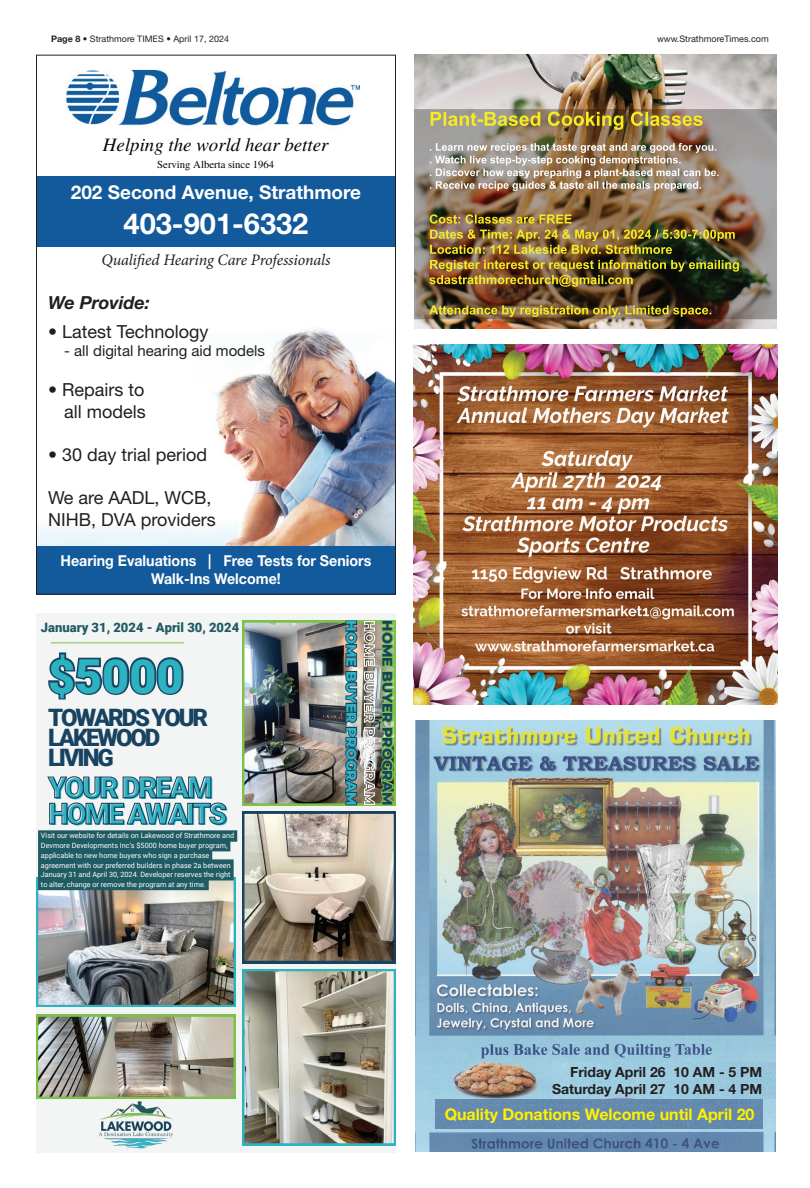
<style>
.page{position:relative;width:810px;height:1188px;background:#fff}
.page>*{position:absolute;margin:0;border:0;box-sizing:border-box;transform-origin:0 0}
.t1{font:900 46.8px "Roboto";color:#2db2c2}
.t2{font:900 29px/26.2px "Roboto";letter-spacing:-.07em;color:#2db2c2}
.t3{font:700 29px "Helvetica Neue LT Std";color:#fff}
.t4{font:900 24px/20.2px "Roboto";letter-spacing:-.09em;color:#174360}
.t5{font:700 19px "Helvetica Neue LT Std";color:#fff}
.t6{font:italic 18.9px "Te X Gyre Termes";color:#050504}
.t7{font:18px/21.6px "Helvetica Neue LT Std";color:#231f20;text-align:right}
.t8{font:italic 700 18px "Helvetica Neue LT Std";color:#231f20}
.t9{font:700 16px "Helvetica Neue LT Std";color:#fff101}
.t10{font:italic 16px "Minion Pro";letter-spacing:-.01em;color:#231f20}
.t11{font:700 15px/18px "Helvetica Neue LT Std";color:#fff;text-align:center;scale:.95 1}
.t12{font:15px "Helvetica Neue LT Std";color:#231f20}
.t13{font:800 14.1px "Montserrat";color:#2db2c2}
.t14{font:800 14.1px "Montserrat";color:#174360}
.t15{font:700 14px/16.8px "Helvetica Neue LT Std";color:#231f20;text-align:right}
.t16{font:700 14px "Open Sans";color:#fff}
.t17{font:900 13px "Roboto";color:#1f5b62}
.t18{font:10.7px "Te X Gyre Termes";color:#050504}
.t19{font:italic 700 10.4px "Open Sans";color:#040503}
.t20{font:700 10.1px "Open Sans";color:#fff}
.t21{font:9px "Helvetica Neue LT Std";color:#231f20}
.t22{font:7.3px/9.7px "Roboto";color:#fff}
.s1{font-weight:700}
</style>
<div class="page">
<img style="left:414px;top:344px;width:363px;height:360px">
<img style="left:415px;top:720px;width:360px;height:432px">
<img style="left:554px;top:1062px;width:221px;height:37px">
<img style="left:435px;top:1100px;width:327px;height:29px">
<img style="left:38px;top:336px;width:356px;height:210px">
<img style="left:66px;top:69px;width:294px;height:57px">
<div style="left:36px;top:176px;width:360px;height:71px;background:#125a9c"></div>
<div style="left:36px;top:546px;width:360px;height:49px;background:#125a9c"></div>
<div style="left:36px;top:613px;width:360px;height:540px;background:#f3f4f4"></div>
<img style="left:113px;top:1145px;width:41px;height:4px">
<img style="left:36px;top:620px;width:360px;height:525px">
<img style="left:414px;top:54px;width:362px;height:274px">
<img style="left:431px;top:112px;width:217px;height:14px">
<img style="left:436px;top:143px;width:170px;height:8px">
<img style="left:622px;top:143px;width:85px;height:8px">
<img style="left:435px;top:156px;width:170px;height:8px">
<img style="left:640px;top:156px;width:38px;height:7px">
<img style="left:436px;top:168px;width:179px;height:10px">
<img style="left:616px;top:168px;width:100px;height:8px">
<img style="left:436px;top:181px;width:169px;height:8px">
<img style="left:606px;top:181px;width:92px;height:10px">
<img style="left:430px;top:214px;width:142px;height:10px">
<img style="left:468px;top:229px;width:190px;height:10px">
<img style="left:674px;top:230px;width:58px;height:9px">
<img style="left:490px;top:245px;width:123px;height:9px">
<img style="left:635px;top:245px;width:37px;height:9px">
<img style="left:430px;top:260px;width:196px;height:9px">
<img style="left:644px;top:260px;width:95px;height:12px">
<img style="left:437px;top:275px;width:166px;height:12px">
<img style="left:429px;top:305px;width:203px;height:10px">
<img style="left:633px;top:305px;width:75px;height:12px">
<p class="t21" style="left:51px;top:34px;width:180px"><span class="s1">Page 8</span> • Strathmore TIMES • April 17, 2024</p>
<p class="t21" style="left:657px;top:34px;width:113px">www.StrathmoreTimes.com</p>
<h3 class="t6" style="left:103px;top:130px;width:227px">Helping the world hear better</h3>
<h3 class="t18" style="left:157px;top:157px;width:118px">Serving Alberta since 1964</h3>
<h3 class="t16" style="left:154px;top:182px;width:135px">ATHABASCA CLINIC</h3>
<h3 class="t20" style="left:139px;top:215px;width:165px">Call to inquire at: 1-866-526-8663</h3>
<h3 class="t19" style="left:187px;top:246px;width:59px">We Provide:</h3>
<h3 class="t5" style="left:71px;top:181px;width:292px">202 Second Avenue, Strathmore</h3>
<h2 class="t3" style="left:124px;top:206px;width:186px">403-901-6332</h2>
<h3 class="t10" style="left:101px;top:249px;width:231px">Qualified Hearing Care Professionals</h3>
<h3 class="t8" style="left:48px;top:291px;width:103px">We Provide:</h3>
<h3 class="t7" style="left:48px;top:321px;width:162px">• Latest Technology</h3>
<h3 class="t12" style="left:64px;top:342px;width:202px">- all digital hearing aid models</h3>
<h3 class="t7" style="left:48px;top:379px;width:99px">• Repairs to all models</h3>
<h3 class="t7" style="left:48px;top:443px;width:161px">• 30 day trial period</h3>
<h3 class="t7" style="left:48px;top:487px;width:169px;text-align:left">We are AADL, WCB,<br>NIHB, DVA providers</h3>
<h3 class="t11" style="left:61px;top:551px;width:329px">Hearing Evaluations | Free Tests for Seniors<br>Walk-Ins Welcome!</h3>
<h3 class="t17" style="left:41px;top:618px;width:200px">January 31, 2024 - April 30, 2024</h3>
<h1 class="t1" style="left:48px;top:643px;width:137px">$5000</h1>
<h3 class="t4" style="left:48px;top:706px;width:162px">TOWARDS YOUR<br>LAKEWOOD<br>LIVING</h3>
<h2 class="t2" style="left:49px;top:775px;width:180px">YOUR DREAM<br>HOME AWAITS</h2>
<p class="t22" style="left:41px;top:831px;width:195px">Visit our website for details on Lakewood of Strathmore and Devmore Developments Inc's $5000 home buyer program, applicable to new home buyers who sign a purchase agreement with our preferred builders in phase 2a between January 31 and April 30, 2024. Developer reserves the right to alter, change or remove the program at any time.</p>
<h3 class="t13" style="left:362px;top:620px;width:186px;rotate:90deg">HOME BUYER PROGRAM</h3>
<h3 class="t14" style="left:398px;top:620px;width:186px;rotate:90deg">HOME BUYER PROGRAM</h3>
<h3 class="t15" style="left:552px;top:1063px;width:212px">Friday April 26 10 AM - 5 PM<br>Saturday April 27 10 AM - 4 PM</h3>
<h3 class="t9" style="left:445px;top:1105px;width:311px">Quality Donations Welcome until April 20</h3>
</div>
